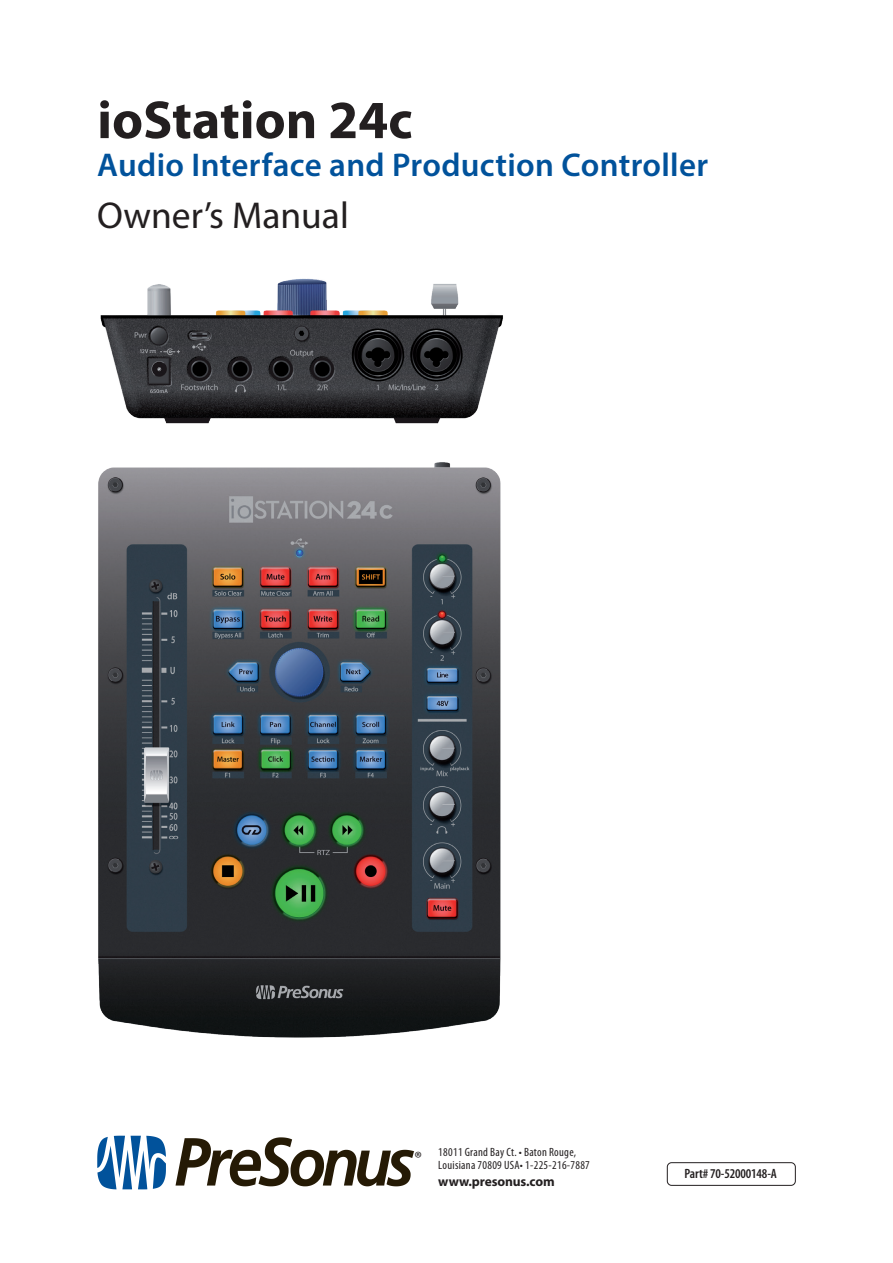
<style>
.page{position:relative;width:893px;height:1263px;background:#fff}
.page>*{position:absolute;margin:0;border:0;box-sizing:border-box;transform-origin:0 0}
.t1{font:700 54px "Myriad Pro";color:#231f20}
.t2{font:37.5px "Myriad Pro";color:#231f20}
.t3{font:600 33px "Myriad Pro";letter-spacing:.01em;color:#01529b}
.t4{font:18px "Myriad Pro";color:#231f20}
.t5{font:600 condensed 13.5px "Myriad Pro";letter-spacing:-.01em;color:#231f20}
.t6{font:700 13.5px "Myriad Pro";letter-spacing:-.01em;color:#231f20}
.t7{font:condensed 12px/13.5px "Myriad Pro";letter-spacing:.025em;color:#231f20}
</style>
<div class="page">
<div style="left:667px;top:1162px;width:129px;height:24px;border:1px solid #231f20;border-radius:4px"></div>
<svg style="left:97px;top:1136px;width:69px;height:53px"></svg>
<svg style="left:176px;top:1137px;width:238px;height:49px"></svg>
<img style="left:98px;top:462px;width:403px;height:576px">
<img style="left:100px;top:278px;width:403px;height:146px">
<h1 class="t1" style="left:97px;top:90px;width:317px">ioStation 24c</h1>
<h3 class="t3" style="left:97px;top:144px;width:612px">Audio Interface and Production Controller</h3>
<h2 class="t2" style="left:97px;top:195px;width:253px">Owner’s Manual</h2>
<h3 class="t4" style="left:414px;top:1148px;width:9px">®</h3>
<p class="t7" style="left:438px;top:1145px;width:153px">18011 Grand Bay Ct. • Baton Rouge,<br>Louisiana 70809 USA• 1-225-216-7887</p>
<p class="t6" style="left:438px;top:1173px;width:118px">www.presonus.com</p>
<p class="t5" style="left:685px;top:1166px;width:94px">Part# 70-52000148-A</p>
</div>
